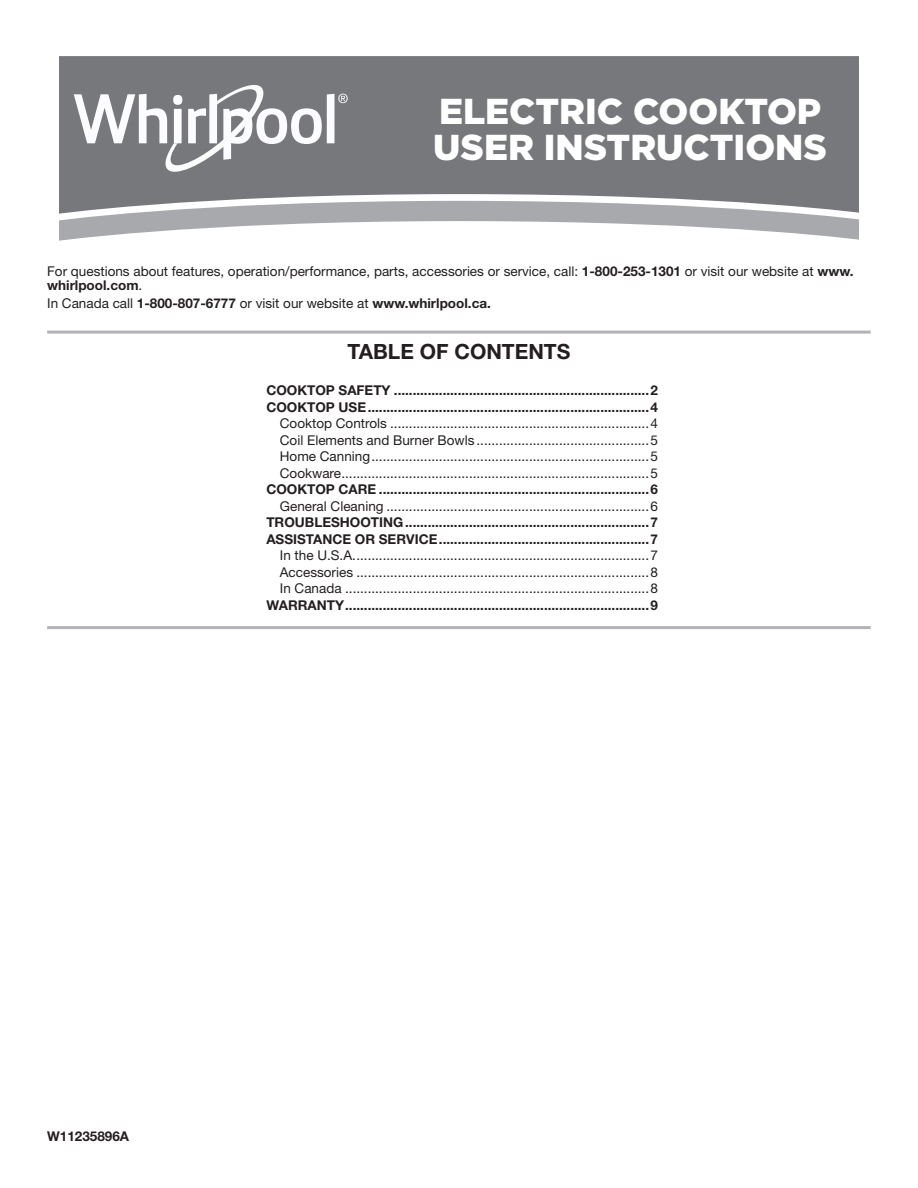
<style>
.page{position:relative;width:918px;height:1188px;background:#fff}
.page>*{position:absolute;margin:0;border:0;box-sizing:border-box;transform-origin:0 0}
.Cover_Heading_1{font:900 36px/36px "Gotham";color:#fff}
.Cover_TOC{font:700 21px "Helvetica Neue LT Std";color:#231f20}
.TOC_2{font:13.5px "Helvetica Neue LT Std";color:#231f20}
.TOC_1{font:700 13.5px "Helvetica Neue";color:#231f20}
.Body{font:13.5px/13.8px "Helvetica Neue LT Std";color:#231f20}
.Body_Bold{font:700 13.5px "Helvetica Neue LT Std";color:#231f20}
.s1{font-weight:700}
</style>
<div class="page">
<hr style="left:47px;top:331px;width:824px;height:3px;background:#b2b3b7">
<hr style="left:47px;top:626px;width:824px;height:3px;background:#b2b3b7">
<div style="left:60px;top:56px;width:799px;height:145px;background:#76787b"></div>
<svg style="left:60px;top:201px;width:799px;height:40px"></svg>
<svg style="left:74px;top:81px;width:274px;height:96px"></svg>
<p class="Cover_Heading_1" style="left:433px;top:92px;width:395px">ELECTRIC COOKTOP<br>USER INSTRUCTIONS</p>
<p class="Body" style="left:47px;top:264px;width:808px">For questions about features, operation/performance, parts, accessories or service, call: <span class="s1">1-800-253-1301</span> or visit our website at <span class="s1">www. whirlpool.com</span>.</p>
<p class="Body" style="left:47px;top:296px;width:445px">In Canada call <span class="s1">1-800-807-6777</span> or visit our website at <span class="s1">www.whirlpool.ca.</span></p>
<p class="Cover_TOC" style="left:347px;top:339px;width:224px">TABLE OF CONTENTS</p>
<p class="TOC_1" style="left:266px;top:382px;width:393px">COOKTOP SAFETY ....................................................................2</p>
<p class="TOC_1" style="left:266px;top:399px;width:393px">COOKTOP USE...........................................................................4</p>
<p class="TOC_2" style="left:280px;top:415px;width:379px">Cooktop Controls .....................................................................4</p>
<p class="TOC_2" style="left:280px;top:432px;width:379px">Coil Elements and Burner Bowls ..............................................5</p>
<p class="TOC_2" style="left:280px;top:448px;width:379px">Home Canning..........................................................................5</p>
<p class="TOC_2" style="left:280px;top:465px;width:379px">Cookware..................................................................................5</p>
<p class="TOC_1" style="left:266px;top:481px;width:393px">COOKTOP CARE ........................................................................6</p>
<p class="TOC_2" style="left:280px;top:498px;width:379px">General Cleaning ......................................................................6</p>
<p class="TOC_1" style="left:266px;top:514px;width:393px">TROUBLESHOOTING.................................................................7</p>
<p class="TOC_1" style="left:266px;top:531px;width:393px">ASSISTANCE OR SERVICE........................................................7</p>
<p class="TOC_2" style="left:280px;top:547px;width:379px">In the U.S.A...............................................................................7</p>
<p class="TOC_2" style="left:280px;top:564px;width:379px">Accessories ..............................................................................8</p>
<p class="TOC_2" style="left:280px;top:580px;width:379px">In Canada .................................................................................8</p>
<p class="TOC_1" style="left:266px;top:597px;width:393px">WARRANTY.................................................................................9</p>
<p class="Body_Bold" style="left:47px;top:1128px;width:84px">W11235896A</p>
</div>
